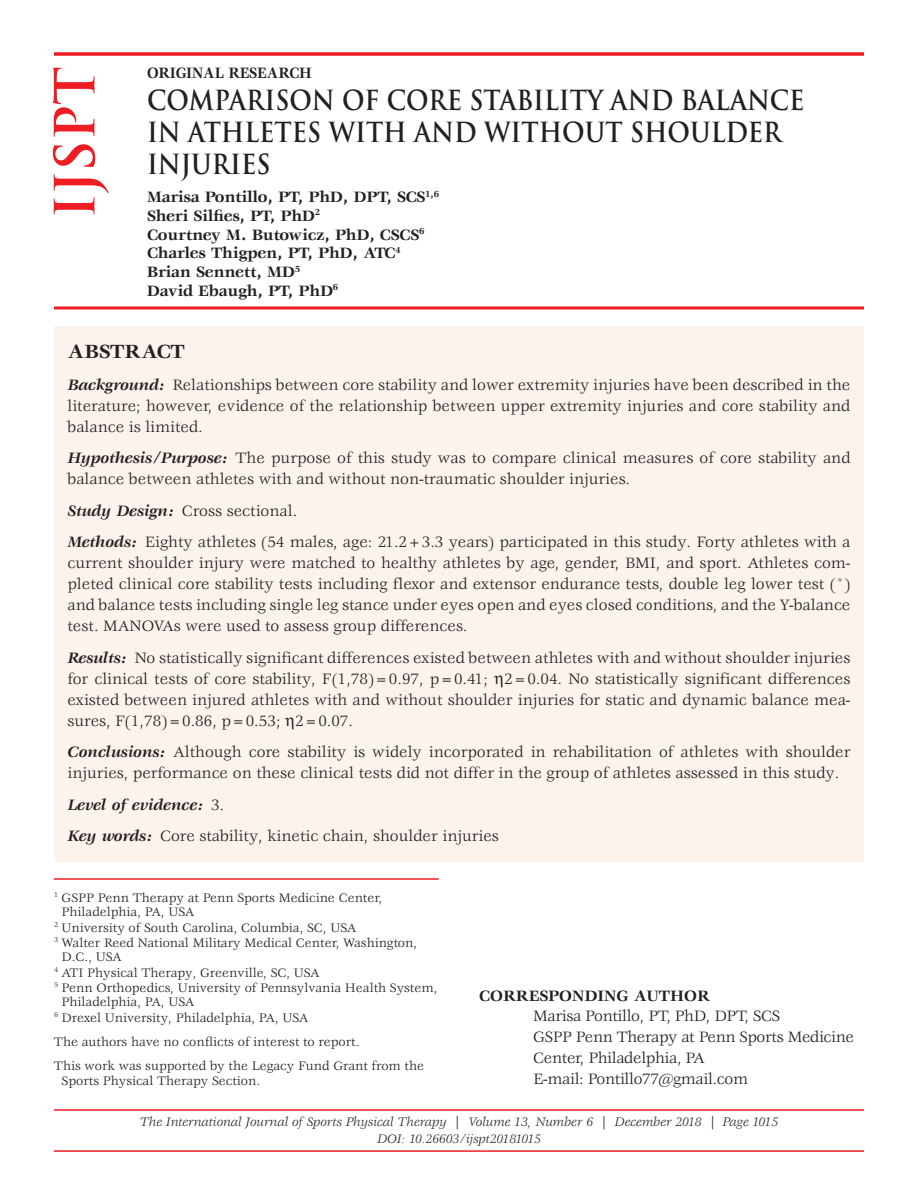
<style>
.page{position:relative;width:918px;height:1188px;background:#fff}
.page>*{position:absolute;margin:0;border:0;box-sizing:border-box;transform-origin:0 0}
.t1{font:700 54px "Trajan Pro";color:#ee1d23}
.t2{font:700 27px/32.2px "Trajan Pro";color:#231f20;scale:.9 1}
.t3{font:700 21px "Veljovic Std";color:#231f20}
.t4{font:16.5px/21px "Veljovic Std";color:#231f20}
.t5{font:700 16.5px/18.8px "Veljovic Std";letter-spacing:-.01em;color:#231f20}
.t6{font:16.5px/21px "Veljovic Std";letter-spacing:-.02em;color:#231f20}
.t7{font:700 16.5px "Veljovic Std";letter-spacing:-.01em;color:#231f20;scale:.9 1}
.t8{font:13.5px/24px "Veljovic Std";color:#231f20}
.t9{font:italic 13.5px/16.5px "Veljovic Std";color:#231f20;text-align:center}
.s1{font-weight:700;font-style:italic}
</style>
<div class="page">
<div style="left:54px;top:326px;width:810px;height:536px;background:#fdf3ed"></div>
<svg style="left:54px;top:52px;width:810px;height:4px;background:#ef383e"></svg>
<hr style="left:54px;top:878px;width:385px;height:2px;background:#ee1d23">
<hr style="left:54px;top:306px;width:810px;height:3px;background:#ee1d23">
<hr style="left:54px;top:1109px;width:810px;height:2px;background:#ee1d23">
<hr style="left:54px;top:1150px;width:810px;height:2px;background:#ee1d23">
<h1 class="t1" style="left:44px;top:219px;width:154px;rotate:-90deg">IJSPT</h1>
<p class="t7" style="left:147px;top:66px;width:185px">ORIGINAL RESEARCH</p>
<h2 class="t2" style="left:147px;top:84px;width:732px">COMPARISON OF CORE STABILITY AND BALANCE<br>IN ATHLETES WITH AND WITHOUT SHOULDER<br>INJURIES</h2>
<p class="t5" style="left:147px;top:188px;width:294px">Marisa Pontillo, PT, PhD, DPT, SCS<sup>1,6<br></sup>Sheri Silfies, PT, PhD<sup>2<br></sup>Courtney M. Butowicz, PhD, CSCS<sup>6<br></sup>Charles Thigpen, PT, PhD, ATC<sup>4<br></sup>Brian Sennett, MD<sup>5<br></sup>David Ebaugh, PT, PhD<sup>6</sup></p>
<p class="t3" style="left:68px;top:343px;width:119px">ABSTRACT</p>
<p class="t4" style="left:68px;top:375px;width:785px;text-align:justify"><span class="s1">Background:</span> Relationships between core stability and lower extremity injuries have been described in the literature; however, evidence of the relationship between upper extremity injuries and core stability and balance is limited.</p>
<p class="t4" style="left:68px;top:449px;width:785px"><span class="s1">Hypothesis/Purpose:</span> The purpose of this study was to compare clinical measures of core stability and balance between athletes with and without non-traumatic shoulder injuries.</p>
<p class="t4" style="left:68px;top:496px;width:784px;line-height:31.5px"><span class="s1">Study Design:</span> Cross sectional.<br><span class="s1">Methods:</span> Eighty athletes (54 males, age: 21.2+3.3 years) participated in this study. Forty athletes with a</p>
<p class="t4" style="left:68px;top:554px;width:785px;text-align:justify">current shoulder injury were matched to healthy athletes by age, gender, BMI, and sport. Athletes com&shy;pleted clinical core stability tests including flexor and extensor endurance tests, double leg lower test (°) and balance tests including single leg stance under eyes open and eyes closed conditions, and the Y-balance test. MANOVAs were used to assess group differences.</p>
<p class="t4" style="left:68px;top:648px;width:785px;text-align:justify"><span class="s1">Results:</span> No statistically significant differences existed between athletes with and without shoulder injuries for clinical tests of core stability, F(1,78)=0.97, p=0.41; 2=0.04. No statistically significant differences existed between injured athletes with and without shoulder injuries for static and dynamic balance mea&shy;sures, F(1,78)=0.86, p=0.53; 2=0.07.</p>
<p class="t4" style="left:67px;top:743px;width:785px"><span class="s1">Conclusions:</span> Although core stability is widely incorporated in rehabilitation of athletes with shoulder injuries, performance on these clinical tests did not differ in the group of athletes assessed in this study.</p>
<p class="t4" style="left:67px;top:790px;width:433px;line-height:31.5px"><span class="s1">Level of evidence:</span> 3.<br><span class="s1">Key words:</span> Core stability, kinetic chain, shoulder injuries</p>
<p class="t8" style="left:54px;top:886px;width:330px"><sup>1</sup> GSPP Penn Therapy at Penn Sports Medicine Center,</p>
<p class="t8" style="left:62px;top:901px;width:134px">Philadelphia, PA, USA</p>
<p class="t8" style="left:54px;top:916px;width:304px"><sup>2</sup> University of South Carolina, Columbia, SC, USA</p>
<p class="t8" style="left:54px;top:931px;width:365px"><sup>3</sup> Walter Reed National Military Medical Center, Washington,</p>
<p class="t8" style="left:62px;top:946px;width:62px">D.C., USA</p>
<p class="t8" style="left:54px;top:961px;width:267px"><sup>4</sup> ATI Physical Therapy, Greenville, SC, USA</p>
<p class="t8" style="left:54px;top:976px;width:385px"><sup>5</sup> Penn Orthopedics, University of Pennsylvania Health System,</p>
<p class="t8" style="left:62px;top:991px;width:134px">Philadelphia, PA, USA</p>
<p class="t8" style="left:54px;top:1006px;width:256px"><sup>6</sup> Drexel University, Philadelphia, PA, USA</p>
<p class="t8" style="left:54px;top:1030px;width:372px">The authors have no conflicts of interest to report.<br>This work was supported by the Legacy Fund Grant from the</p>
<p class="t8" style="left:62px;top:1069px;width:200px">Sports Physical Therapy Section.</p>
<p class="t5" style="left:479px;top:987px;width:232px">CORRESPONDING AUTHOR</p>
<p class="t6" style="left:533px;top:1007px;width:322px">Marisa Pontillo, PT, PhD, DPT, SCS<br>GSPP Penn Therapy at Penn Sports Medicine Center, Philadelphia, PA<br>E-mail: Pontillo77@gmail.com</p>
<p class="t9" style="left:140px;top:1115px;width:640px">The International Journal of Sports Physical Therapy | Volume 13, Number 6 | December 2018 | Page 1015<br>DOI: 10.26603/ijspt20181015</p>
</div>
